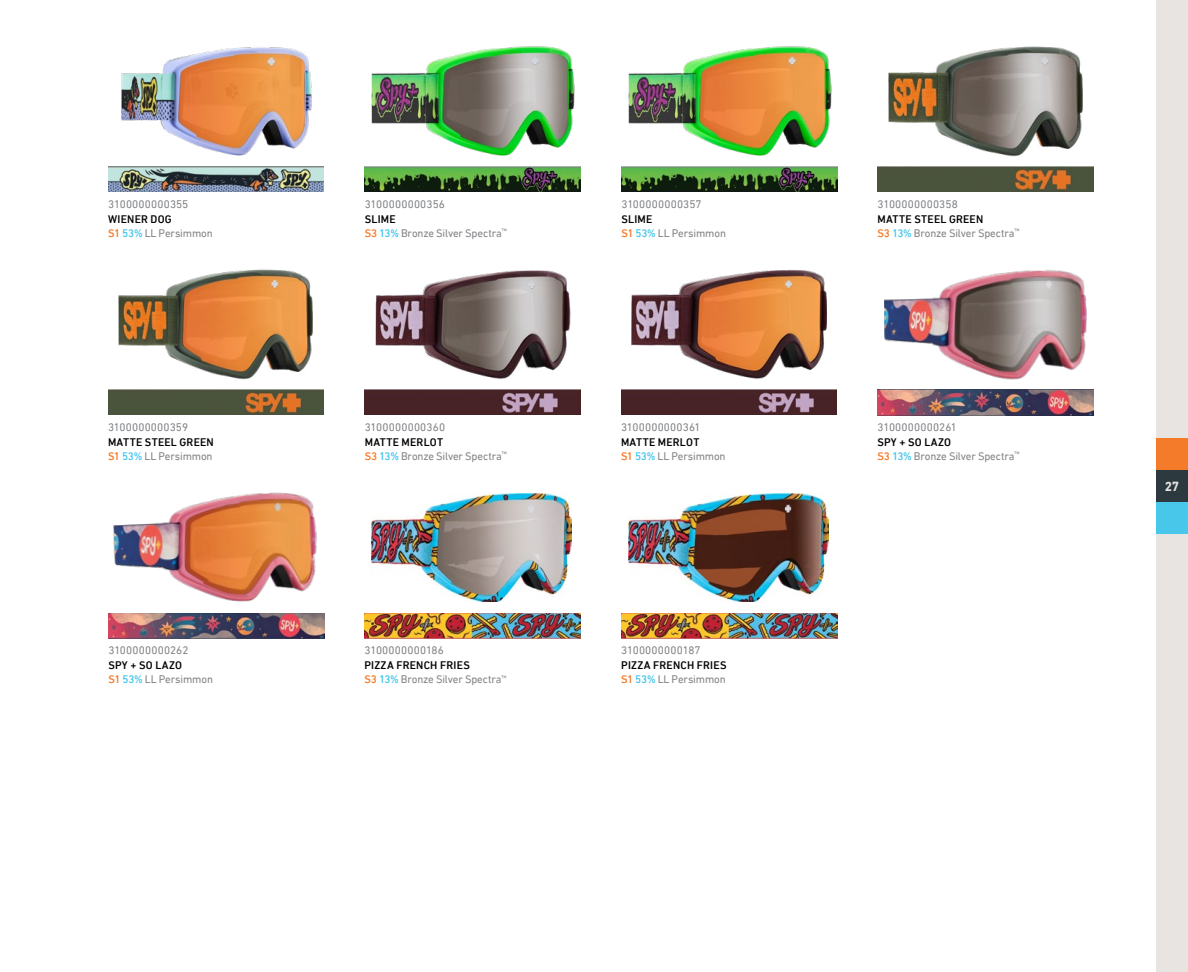
<style>
.page{position:relative;width:1188px;height:972px;background:#fff}
.page>*{position:absolute;margin:0;border:0;box-sizing:border-box;transform-origin:0 0}
.t1{font:700 13.5px "DIN Next LT Pro";color:#e8e4e3}
.t2{font:11.25px/14.5px "DIN Next LT Pro";color:#808285}
.t3{font:500 11.25px/14.5px "DIN Next LT Pro";letter-spacing:.02em;color:#000}
.s1{font-weight:500;color:#000}
.s2{font-weight:500;color:#f47b29}
.s3{font-weight:500;color:#49c7eb}
.s4{color:#f47b29}
.s5{color:#49c7eb}
.s6{font-weight:400;color:#808285}
</style>
<div class="page">
<img style="left:884px;top:270px;width:203px;height:110px">
<img style="left:108px;top:167px;width:216px;height:25px">
<img style="left:108px;top:613px;width:216px;height:25px">
<img style="left:365px;top:167px;width:215px;height:25px">
<img style="left:621px;top:167px;width:216px;height:25px">
<img style="left:878px;top:167px;width:216px;height:25px">
<img style="left:364px;top:613px;width:216px;height:25px">
<img style="left:108px;top:390px;width:216px;height:25px">
<img style="left:621px;top:613px;width:216px;height:25px">
<img style="left:365px;top:390px;width:215px;height:25px">
<img style="left:621px;top:390px;width:216px;height:25px">
<img style="left:113px;top:492px;width:204px;height:110px">
<img style="left:372px;top:494px;width:200px;height:108px">
<img style="left:629px;top:494px;width:200px;height:108px">
<img style="left:877px;top:389px;width:217px;height:26px">
<img style="left:121px;top:47px;width:190px;height:109px">
<img style="left:371px;top:46px;width:203px;height:110px">
<img style="left:628px;top:46px;width:203px;height:110px">
<img style="left:888px;top:46px;width:195px;height:111px">
<img style="left:118px;top:269px;width:195px;height:111px">
<img style="left:375px;top:270px;width:195px;height:109px">
<img style="left:631px;top:269px;width:196px;height:110px">
<div style="left:1156px;top:0;width:32px;height:972px;background:#e7e4e2"></div>
<div style="left:1156px;top:438px;width:32px;height:36px;background:#f47b29"></div>
<div style="left:1156px;top:498px;width:32px;height:36px;background:#49c7eb"></div>
<div style="left:1156px;top:470px;width:32px;height:32px;background:#2c393e"></div>
<p class="t2" style="left:108px;top:197px;width:82px">3100000000355</p>
<p class="t2" style="left:108px;top:211px;width:106px"><span class="s1">WIENER DOG<br></span><span class="s2">S1</span> <span class="s3">53%</span> LL Persimmon</p>
<p class="t2" style="left:365px;top:197px;width:82px">3100000000356</p>
<p class="t2" style="left:365px;top:211px;width:144px"><span class="s1">SLIME<br></span><span class="s2">S3</span> <span class="s3">13%</span> Bronze Silver Spectra<sup>™</sup></p>
<p class="t2" style="left:621px;top:197px;width:82px">3100000000357</p>
<p class="t2" style="left:621px;top:211px;width:106px"><span class="s1">SLIME<br></span><span class="s2">S1</span> <span class="s3">53%</span> LL Persimmon</p>
<p class="t2" style="left:878px;top:197px;width:82px">3100000000358</p>
<p class="t2" style="left:878px;top:211px;width:144px"><span class="s1">MATTE STEEL GREEN<br></span><span class="s2">S3</span> <span class="s3">13%</span> Bronze Silver Spectra<sup>™</sup></p>
<p class="t2" style="left:108px;top:420px;width:82px">3100000000359</p>
<p class="t3" style="left:108px;top:434px;width:107px">MATTE STEEL GREEN<br><span class="s4">S1</span> <span class="s5">53%</span> <span class="s6">LL Persimmon</span></p>
<p class="t2" style="left:365px;top:420px;width:82px">3100000000360</p>
<p class="t2" style="left:365px;top:434px;width:144px"><span class="s1">MATTE MERLOT<br></span><span class="s2">S3</span> <span class="s3">13%</span> Bronze Silver Spectra<sup>™</sup></p>
<p class="t2" style="left:621px;top:420px;width:81px">3100000000361</p>
<p class="t3" style="left:621px;top:434px;width:106px">MATTE MERLOT<br><span class="s4">S1</span> <span class="s5">53%</span> <span class="s6">LL Persimmon</span></p>
<p class="t2" style="left:878px;top:420px;width:81px">3100000000261</p>
<p class="t2" style="left:878px;top:434px;width:144px"><span class="s1">SPY + SO LAZO<br></span><span class="s2">S3</span> <span class="s3">13%</span> Bronze Silver Spectra<sup>™</sup></p>
<p class="t1" style="left:1165px;top:479px;width:16px">27</p>
<p class="t2" style="left:108px;top:643px;width:82px">3100000000262</p>
<p class="t2" style="left:108px;top:658px;width:106px"><span class="s1">SPY + SO LAZO<br></span><span class="s2">S1</span> <span class="s3">53%</span> LL Persimmon</p>
<p class="t2" style="left:364px;top:643px;width:81px">3100000000186</p>
<p class="t2" style="left:364px;top:658px;width:144px"><span class="s1">PIZZA FRENCH FRIES<br></span><span class="s2">S3</span> <span class="s3">13%</span> Bronze Silver Spectra<sup>™</sup></p>
<p class="t2" style="left:621px;top:643px;width:81px">3100000000187</p>
<p class="t3" style="left:621px;top:658px;width:107px">PIZZA FRENCH FRIES<br><span class="s4">S1</span> <span class="s5">53%</span> <span class="s6">LL Persimmon</span></p>
</div>
